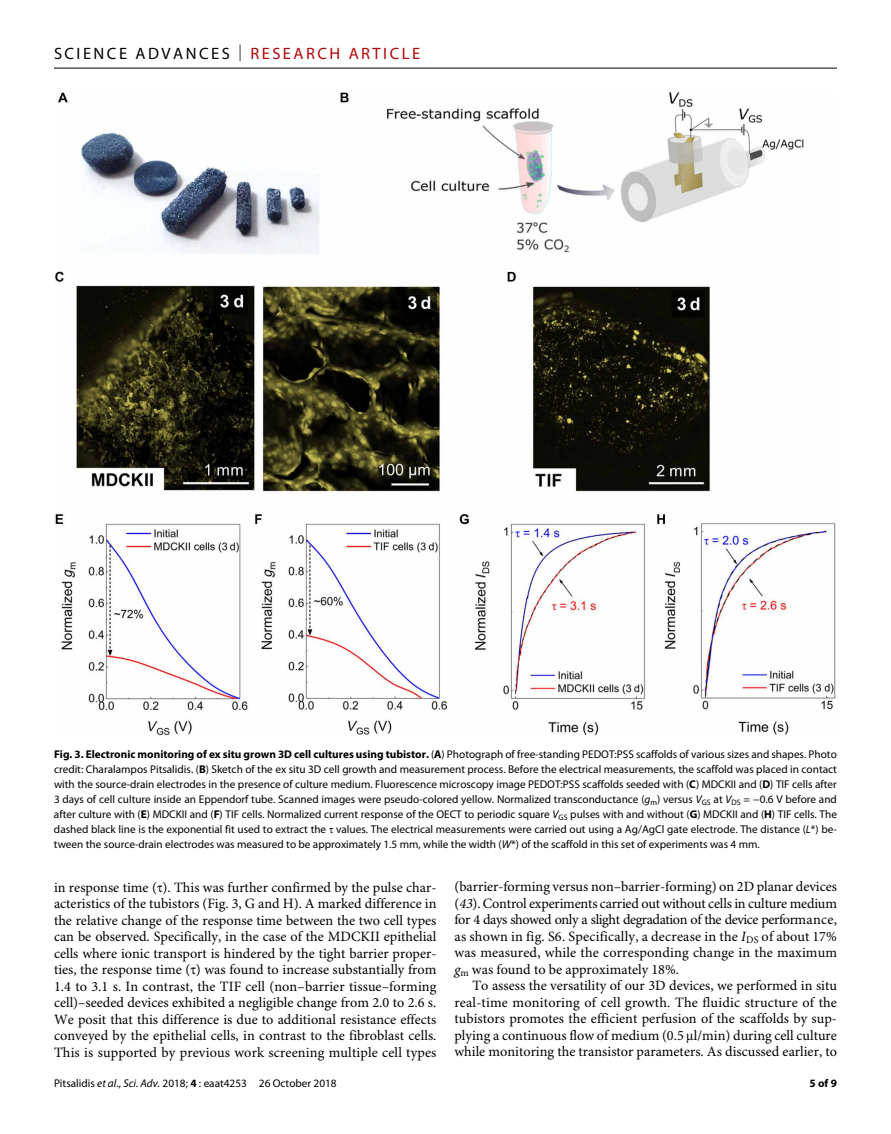
<style>
.page{position:relative;width:891px;height:1134px;background:#fff}
.page>*{position:absolute;margin:0;border:0;box-sizing:border-box;transform-origin:0 0}
.t1{font:16.5px "Myriad Pro";letter-spacing:.15em;color:#000}
.t2{font:14.25px/16.5px "Minion Pro";color:#000;text-align:justify}
.t3{font:11.25px/15px "Myriad Pro";color:#000;text-align:justify}
.t4{font:700 11.25px "Myriad Pro";color:#000}
.s1{font-weight:300}
.s2{color:#b10508}
.s3{font-weight:700}
.s4{font-style:italic}
</style>
<div class="page">
<hr style="left:54px;top:68px;width:783px;height:1px;background:#000">
<img style="left:55px;top:92px;width:780px;height:644px">
<p class="t1" style="left:54px;top:40px;width:368px">SCIENCE ADVANCES <span class="s1">|</span> <span class="s2">RESEARCH ARTICLE</span></p>
<p class="t3" style="left:54px;top:747px;width:785px"><span class="s3">Fig. 3. Electronic monitoring of ex situ grown 3D cell cultures using tubistor.</span> (<span class="s3">A</span>) Photograph of free-standing PEDOT:PSS scaffolds of various sizes and shapes. Photo credit: Charalampos Pitsalidis. (<span class="s3">B</span>) Sketch of the ex situ 3D cell growth and measurement process. Before the electrical measurements, the scaffold was placed in contact with the source-drain electrodes in the presence of culture medium. Fluorescence microscopy image PEDOT:PSS scaffolds seeded with (<span class="s3">C</span>) MDCKII and (<span class="s3">D</span>) TIF cells after 3 days of cell culture inside an Eppendorf tube. Scanned images were pseudo-colored yellow. Normalized transconductance (<span class="s4">g</span><sub>m</sub>) versus <span class="s4">V</span><sub>GS</sub> at <span class="s4">V</span><sub>DS</sub> = −0.6 V before and after culture with (<span class="s3">E</span>) MDCKII and (<span class="s3">F</span>) TIF cells. Normalized current response of the OECT to periodic square <span class="s4">V</span><sub>GS</sub> pulses with and without (<span class="s3">G</span>) MDCKII and (<span class="s3">H</span>) TIF cells. The dashed black line is the exponential fit used to extract the ▼ values. The electrical measurements were carried out using a Ag/AgCl gate electrode. The distance (<span class="s4">L</span>*) be&shy;tween the source-drain electrodes was measured to be approximately 1.5 mm, while the width (<span class="s4">W</span>*) of the scaffold in this set of experiments was 4 mm.</p>
<p class="t2" style="left:54px;top:880px;width:384px">in response time (▼). This was further confirmed by the pulse char&shy;acteristics of the tubistors (Fig. 3, G and H). A marked difference in the relative change of the response time between the two cell types can be observed. Specifically, in the case of the MDCKII epithelial cells where ionic transport is hindered by the tight barrier proper&shy;ties, the response time (▼) was found to increase substantially from 1.4 to 3.1 s. In contrast, the TIF cell (non–barrier tissue–forming cell)–seeded devices exhibited a negligible change from 2.0 to 2.6 s.<br>We posit that this difference is due to additional resistance effects conveyed by the epithelial cells, in contrast to the fibroblast cells.<br>This is supported by previous work screening multiple cell types</p>
<p class="t2" style="left:454px;top:880px;width:384px">(barrier-forming versus non–barrier-forming) on 2D planar devices (<span class="s4">43</span>). Control experiments carried out without cells in culture medium for 4 days showed only a slight degradation of the device performance, as shown in fig. S6. Specifically, a decrease in the <span class="s4">I</span><sub>DS</sub> of about 17% was measured, while the corresponding change in the maximum <span class="s4">g</span><sub>m</sub> was found to be approximately 18%.</p>
<p class="t2" style="left:455px;top:979px;width:384px;text-indent:18px">To assess the versatility of our 3D devices, we performed in situ real-time monitoring of cell growth. The fluidic structure of the tubistors promotes the efficient perfusion of the scaffolds by sup&shy;plying a continuous flow of medium (0.5 l/min) during cell culture while monitoring the transistor parameters. As discussed earlier, to</p>
<p class="t3" style="left:54px;top:1076px;width:284px">Pitsalidis <span class="s4">et al</span>., <span class="s4">Sci. Adv.</span> 2018; <span class="s3">4</span> : eaat4253 26 October 2018</p>
<p class="t4" style="left:810px;top:1074px;width:29px">5 of 9</p>
</div>
